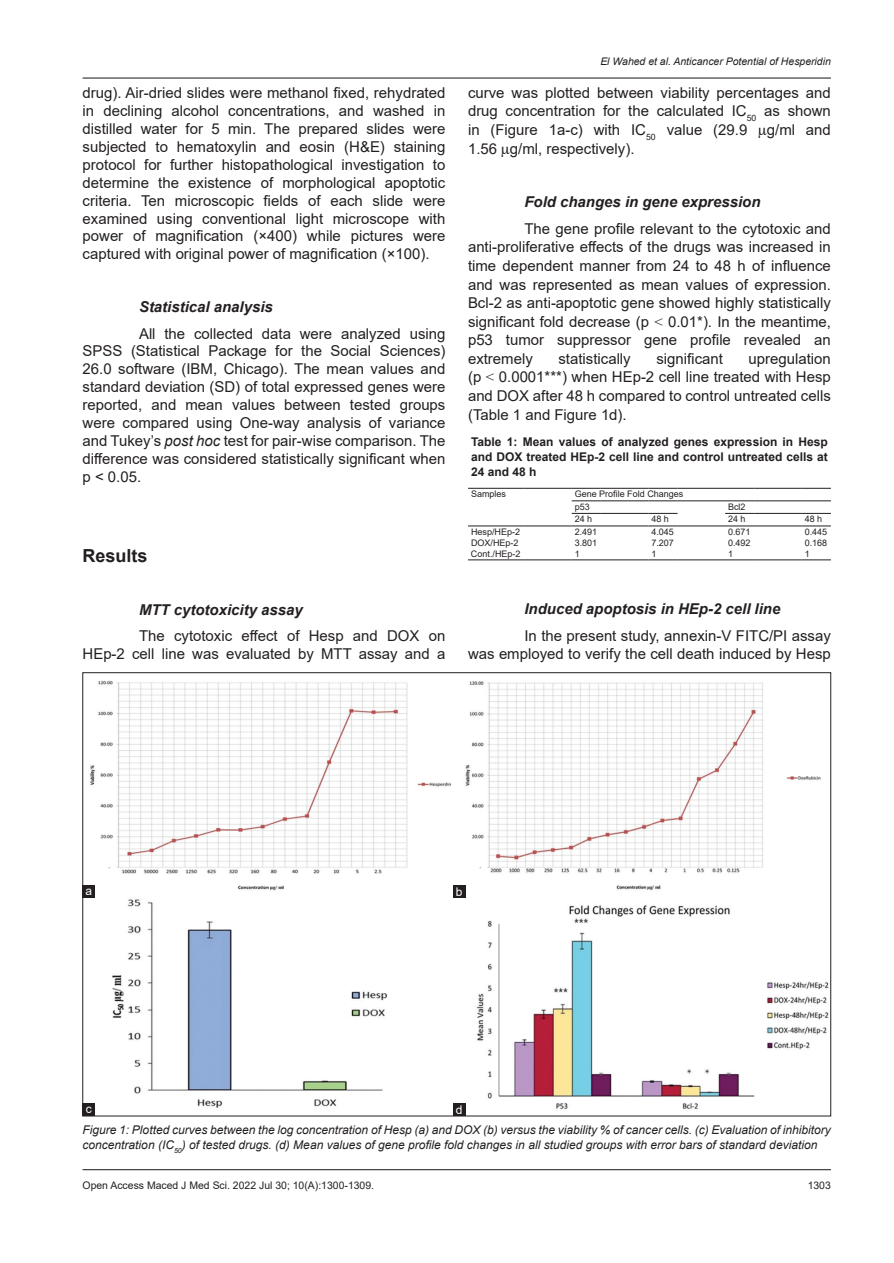
<style>
.page{position:relative;width:894px;height:1263px;background:#fff}
.page>*{position:absolute;margin:0;border:0;box-sizing:border-box;transform-origin:0 0}
.t1{font:700 18px "Arial";color:#231f20}
.TX{font:15px/18px "Arial";color:#231f20;text-align:justify}
.H2_No_Above_Space{font:italic 700 15px "Arial";color:#231f20}
.FGC{font:italic 12px/15px "Arial";color:#231f20}
.t2{font:700 12px/15px "Arial";color:#231f20;text-align:justify}
.LABEL{font:12px "Arial";color:#fff}
.t3{font:10.5px "Arial";color:#231f20}
.t4{font:italic 10.5px "Arial";color:#231f20}
.t5{font:9px/12.6px "Arial";color:#231f20}
.s1{font-style:italic}
.s2{font-family:"Times New Roman"}
</style>
<div class="page">
<hr style="left:83px;top:78px;width:747px;height:1px;background:#231f20">
<hr style="left:83px;top:1169px;width:747px;height:1px;background:#231f20">
<hr style="left:468px;top:559px;width:56px;height:1px;background:#231f20">
<hr style="left:524px;top:559px;width:47px;height:1px;background:#231f20">
<svg style="left:571px;top:559px;width:29px;height:1px"></svg>
<hr style="left:600px;top:559px;width:48px;height:1px;background:#231f20">
<svg style="left:648px;top:559px;width:29px;height:1px"></svg>
<hr style="left:677px;top:559px;width:47px;height:1px;background:#231f20">
<hr style="left:724px;top:559px;width:30px;height:1px;background:#231f20">
<hr style="left:754px;top:559px;width:47px;height:1px;background:#231f20">
<svg style="left:801px;top:559px;width:29px;height:1px"></svg>
<hr style="left:468px;top:488px;width:56px;height:1px;background:#231f20">
<hr style="left:524px;top:488px;width:47px;height:1px;background:#231f20">
<svg style="left:571px;top:488px;width:29px;height:1px"></svg>
<hr style="left:600px;top:488px;width:48px;height:1px;background:#231f20">
<svg style="left:648px;top:488px;width:29px;height:1px"></svg>
<hr style="left:677px;top:488px;width:47px;height:1px;background:#231f20">
<hr style="left:724px;top:488px;width:30px;height:1px;background:#231f20">
<hr style="left:754px;top:488px;width:47px;height:1px;background:#231f20">
<svg style="left:801px;top:488px;width:29px;height:1px"></svg>
<hr style="left:468px;top:525px;width:56px;height:1px;background:#231f20">
<hr style="left:524px;top:525px;width:47px;height:1px;background:#231f20">
<svg style="left:571px;top:525px;width:29px;height:1px"></svg>
<hr style="left:600px;top:525px;width:48px;height:1px;background:#231f20">
<svg style="left:648px;top:525px;width:29px;height:1px"></svg>
<hr style="left:724px;top:525px;width:30px;height:1px;background:#231f20">
<hr style="left:754px;top:525px;width:47px;height:1px;background:#231f20">
<svg style="left:801px;top:525px;width:29px;height:1px"></svg>
<svg style="left:571px;top:500px;width:29px;height:1px"></svg>
<hr style="left:600px;top:500px;width:48px;height:1px;background:#231f20">
<svg style="left:648px;top:500px;width:29px;height:1px"></svg>
<hr style="left:724px;top:500px;width:30px;height:1px;background:#231f20">
<hr style="left:754px;top:500px;width:47px;height:1px;background:#231f20">
<svg style="left:801px;top:500px;width:29px;height:1px"></svg>
<hr style="left:677px;top:500px;width:47px;height:1px;background:#231f20">
<hr style="left:677px;top:525px;width:47px;height:1px;background:#231f20">
<svg style="left:571px;top:513px;width:29px;height:1px"></svg>
<hr style="left:600px;top:513px;width:48px;height:1px;background:#231f20">
<svg style="left:648px;top:513px;width:29px;height:1px"></svg>
<hr style="left:724px;top:513px;width:30px;height:1px;background:#231f20">
<hr style="left:754px;top:513px;width:47px;height:1px;background:#231f20">
<svg style="left:801px;top:513px;width:29px;height:1px"></svg>
<img style="left:90px;top:680px;width:738px;height:434px">
<div style="left:452px;top:1103px;width:13px;height:12px;background:#231f20"></div>
<div style="left:83px;top:1103px;width:12px;height:13px;background:#231f20"></div>
<div style="left:452px;top:885px;width:13px;height:13px;background:#231f20"></div>
<div style="left:83px;top:885px;width:12px;height:13px;background:#231f20"></div>
<p class="TX" style="left:83px;top:84px;width:364px">drug). Air-dried slides were methanol fixed, rehydrated in declining alcohol concentrations, and washed in distilled water for 5 min. The prepared slides were subjected to hematoxylin and eosin (H&amp;E) staining protocol for further histopathological investigation to determine the existence of morphological apoptotic criteria. Ten microscopic fields of each slide were examined using conventional light microscope with power of magnification (×400) while pictures were captured with original power of magnification (×100).</p>
<h2 class="H2_No_Above_Space" style="left:139px;top:297px;width:135px">Statistical analysis</h2>
<p class="TX" style="left:83px;top:324px;width:364px;text-indent:56px">All the collected data were analyzed using SPSS (Statistical Package for the Social Sciences)<br>26.0 software (IBM, Chicago). The mean values and standard deviation (SD) of total expressed genes were reported, and mean values between tested groups were compared using One-way analysis of variance and Tukey’s <span class="s1">post hoc</span> test for pair-wise comparison. The difference was considered statistically significant when p &lt; 0.05.</p>
<h1 class="t1" style="left:83px;top:543px;width:67px">Results</h1>
<p class="H2_No_Above_Space" style="left:139px;top:600px;width:165px">MTT cytotoxicity assay</p>
<p class="TX" style="left:83px;top:627px;width:364px;text-align:right">The cytotoxic effect of Hesp and DOX on<br>HEp-2 cell line was evaluated by MTT assay and a</p>
<p class="t4" style="left:600px;top:54px;width:232px">El Wahed et al. Anticancer Potential of Hesperidin</p>
<p class="TX" style="left:468px;top:83px;width:364px;line-height:18.6px">curve was plotted between viability percentages and drug concentration for the calculated IC<sub>50</sub> as shown in (Figure 1a-c) with IC<sub>50</sub> value (29.9</p>
<p class="TX" style="left:766px;top:121px;width:66px">g/ml and</p>
<p class="TX" style="left:468px;top:139px;width:168px">1.56 g/ml, respectively).</p>
<h2 class="H2_No_Above_Space" style="left:524px;top:192px;width:237px">Fold changes in gene expression</h2>
<p class="TX" style="left:468px;top:219px;width:364px;line-height:18.6px;text-indent:56px">The gene profile relevant to the cytotoxic and anti-proliferative effects of the drugs was increased in time dependent manner from 24 to 48 h of influence and was represented as mean values of expression.<br>Bcl-2 as anti-apoptotic gene showed highly statistically significant fold decrease (p <span class="s2">˂</span> 0.01*). In the meantime, p53 tumor suppressor gene profile revealed an extremely</p>
<p class="TX" style="left:558px;top:349px;width:74px">statistically</p>
<p class="TX" style="left:656px;top:349px;width:68px">significant</p>
<p class="TX" style="left:468px;top:349px;width:364px;line-height:18.6px;text-indent:280px">upregulation (p <span class="s2">˂</span> 0.0001***) when HEp-2 cell line treated with Hesp and DOX after 48 h compared to control untreated cells (Table 1 and Figure 1d).</p>
<p class="t2" style="left:471px;top:435px;width:358px">Table 1: Mean values of analyzed genes expression in Hesp and DOX treated HEp‑2 cell line and control untreated cells at 24 and 48 h</p>
<p class="t5" style="left:471px;top:487px;width:37px">Samples</p>
<p class="t5" style="left:574px;top:487px;width:110px">Gene Profile Fold Changes p53</p>
<p class="t5" style="left:727px;top:500px;width:19px">Bcl2</p>
<p class="t5" style="left:574px;top:513px;width:19px">24 h</p>
<p class="t5" style="left:651px;top:513px;width:19px">48 h</p>
<p class="t5" style="left:727px;top:513px;width:19px">24 h</p>
<p class="t5" style="left:804px;top:513px;width:19px">48 h</p>
<p class="t5" style="left:471px;top:525px;width:51px">Hesp/HEp‑2</p>
<p class="t5" style="left:574px;top:525px;width:24px">2.491</p>
<p class="t5" style="left:651px;top:525px;width:24px">4.045</p>
<p class="t5" style="left:727px;top:525px;width:24px">0.671</p>
<p class="t5" style="left:804px;top:525px;width:24px">0.445</p>
<p class="t5" style="left:471px;top:536px;width:49px">DOX/HEp‑2</p>
<p class="t5" style="left:574px;top:536px;width:24px">3.801</p>
<p class="t5" style="left:651px;top:536px;width:24px">7.207</p>
<p class="t5" style="left:727px;top:536px;width:24px">0.492</p>
<p class="t5" style="left:804px;top:536px;width:24px">0.168</p>
<p class="t5" style="left:471px;top:547px;width:51px">Cont./HEp‑2</p>
<p class="t5" style="left:574px;top:547px;width:7px">1</p>
<p class="t5" style="left:651px;top:547px;width:7px">1</p>
<p class="t5" style="left:727px;top:547px;width:7px">1</p>
<p class="t5" style="left:804px;top:547px;width:7px">1</p>
<h2 class="H2_No_Above_Space" style="left:524px;top:598px;width:257px">Induced apoptosis in HEp-2 cell line</h2>
<p class="TX" style="left:468px;top:626px;width:364px;line-height:18.6px;text-align:right">In the present study, annexin-V FITC/PI assay<br>was employed to verify the cell death induced by Hesp</p>
<p class="LABEL" style="left:85px;top:882px;width:8px">a</p>
<p class="LABEL" style="left:455px;top:883px;width:8px">b</p>
<p class="LABEL" style="left:86px;top:1100px;width:7px">c</p>
<p class="LABEL" style="left:455px;top:1101px;width:8px">d</p>
<p class="FGC" style="left:83px;top:1122px;width:749px">Figure 1: Plotted curves between the log concentration of Hesp (a) and DOX (b) versus the viability % of cancer cells. (c) Evaluation of inhibitory concentration (IC<sub>50</sub>) of tested drugs. (d) Mean values of gene profile fold changes in all studied groups with error bars of standard deviation</p>
<p class="t3" style="left:83px;top:1177px;width:293px">Open Access Maced J Med Sci. 2022 Jul 30; 10(A):1300-1309.</p>
<p class="t3" style="left:807px;top:1177px;width:25px">1303</p>
</div>
